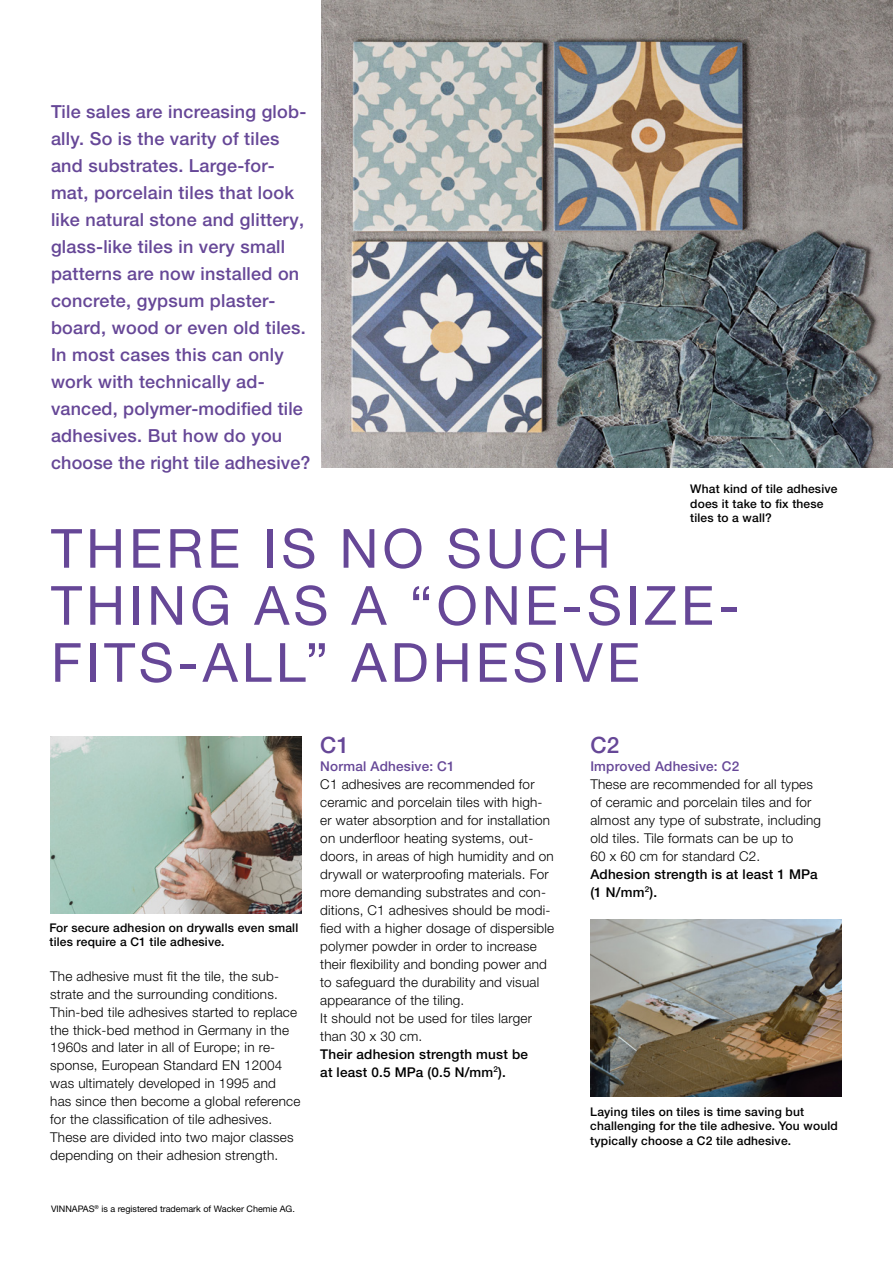
<style>
.page{position:relative;width:893px;height:1263px;background:#fff}
.page>*{position:absolute;margin:0;border:0;box-sizing:border-box;transform-origin:0 0}
.t1{font:54px/57px "Helvetica Panfor Wacker";letter-spacing:.075em;color:#664797}
.t2{font:500 22.5px "Helvetica Panfor Wacker";color:#664797}
.t3{font:500 18px/27px "Helvetica Panfor Wacker";letter-spacing:.015em;color:#664797}
.t4{font:300 13.5px/18px "Helvetica Panfor Wacker";letter-spacing:.015em;color:#000}
.t5{font:500 13.5px/18px "Helvetica Panfor Wacker";letter-spacing:.015em;color:#000}
.t6{font:500 13.5px "Helvetica Panfor Wacker";letter-spacing:.015em;color:#664797}
.t7{font:500 12px/14.4px "Helvetica Panfor Wacker";letter-spacing:.015em;color:#000}
.t8{font:9px "Helvetica Panfor Wacker";color:#000}
</style>
<div class="page">
<img style="left:321px;top:0;width:572px;height:468px">
<img style="left:590px;top:919px;width:251px;height:177px">
<img style="left:50px;top:736px;width:251px;height:177px">
<p class="t3" style="left:51px;top:98px;width:261px">Tile sales are increasing glob&shy;ally. So is the varity of tiles and substrates. Large-for&shy;mat, porcelain tiles that look like natural stone and glittery, glass-like tiles in very small patterns are now installed on concrete, gypsum plaster&shy;board, wood or even old tiles.<br>In most cases this can only work with technically ad&shy;vanced, polymer-modified tile adhesives. But how do you choose the right tile adhesive?</p>
<p class="t7" style="left:690px;top:482px;width:149px">What kind of tile adhesive does it take to fix these tiles to a wall?</p>
<h1 class="t1" style="left:51px;top:520px;width:689px">THERE IS NO SUCH<br>THING AS A “ONE-SIZE-<br>FITS-ALL” ADHESIVE</h1>
<p class="t7" style="left:50px;top:920px;width:250px">For secure adhesion on drywalls even small tiles require a C1 tile adhesive.</p>
<p class="t4" style="left:50px;top:967px;width:252px">The adhesive must fit the tile, the sub&shy;strate and the surrounding conditions.<br>Thin-bed tile adhesives started to replace the thick-bed method in Germany in the 1960s and later in all of Europe; in re&shy;sponse, European Standard EN 12004 was ultimately developed in 1995 and has since then become a global reference for the classification of tile adhesives.<br>These are divided into two major classes depending on their adhesion strength.</p>
<p class="t8" style="left:51px;top:1203px;width:245px">VINNAPAS<sup>®</sup> is a registered trademark of Wacker Chemie AG.</p>
<h2 class="t2" style="left:320px;top:731px;width:31px">C1</h2>
<p class="t6" style="left:320px;top:758px;width:136px">Normal Adhesive: C1</p>
<p class="t4" style="left:320px;top:775px;width:235px">C1 adhesives are recommended for ceramic and porcelain tiles with high&shy;er water absorption and for installation on underfloor heating systems, out&shy;doors, in areas of high humidity and on drywall or waterproofing materials. For more demanding substrates and con&shy;ditions, C1 adhesives should be modi&shy;fied with a higher dosage of dispersible polymer powder in order to increase their flexibility and bonding power and to safeguard the durability and visual appearance of the tiling.<br>It should not be used for tiles larger than 30 x 30 cm.</p>
<p class="t5" style="left:320px;top:1045px;width:209px">Their adhesion strength must be at least 0.5 MPa (0.5 N/mm<sup>2</sup>).</p>
<h2 class="t2" style="left:590px;top:731px;width:31px">C2</h2>
<p class="t6" style="left:590px;top:758px;width:150px">Improved Adhesive: C2</p>
<p class="t4" style="left:590px;top:775px;width:232px">These are recommended for all types of ceramic and porcelain tiles and for almost any type of substrate, including old tiles. Tile formats can be up to<br>60 x 60 cm for standard C2.</p>
<p class="t5" style="left:590px;top:865px;width:229px">Adhesion strength is at least 1 MPa (1 N/mm<sup>2</sup>).</p>
<p class="t7" style="left:590px;top:1104px;width:249px">Laying tiles on tiles is time saving but challenging for the tile adhesive. You would typically choose a C2 tile adhesive.</p>
</div>
